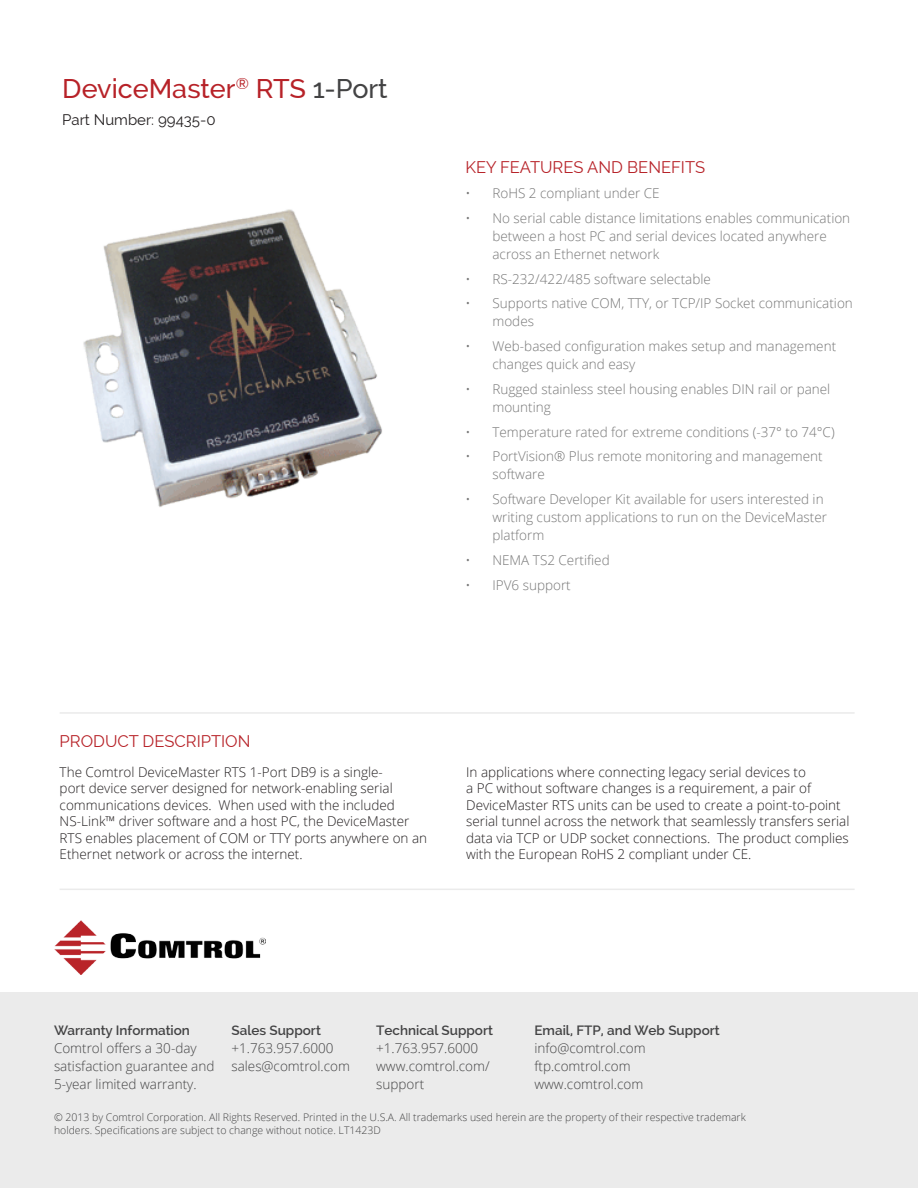
<style>
.page{position:relative;width:918px;height:1188px;background:#fff}
.page>*{position:absolute;margin:0;border:0;box-sizing:border-box;transform-origin:0 0}
.t1{font:500 27px "Raleway";color:#b72228}
.t2{font:16.5px "Raleway";color:#b72228}
.t3{font:15px "Raleway";color:#231f20}
.t4{font:300 13.5px/18px "Open Sans";color:#767676}
.t5{font:300 13.5px/16.5px "Open Sans";color:#231f20}
.t6{font:300 13.5px/18px "Open Sans";color:#434344}
.t7{font:600 13.5px "Raleway";color:#434344}
.t8{font:300 10.5px/12.6px "Open Sans";color:#434344}
.s1{color:#434344}
</style>
<div class="page">
<div style="left:0;top:993px;width:918px;height:195px;background:#ebebeb"></div>
<img style="left:55px;top:920px;width:210px;height:55px">
<img style="left:83px;top:209px;width:299px;height:298px">
<hr style="left:60px;top:712px;width:795px;height:2px;background:#ebebeb">
<hr style="left:60px;top:889px;width:795px;height:1px;background:#ebebeb">
<h1 class="t1" style="left:62px;top:72px;width:327px">DeviceMaster<sup>®</sup> RTS <span class="s1">1-Port</span></h1>
<p class="t3" style="left:62px;top:114px;width:155px">Part Number: 99435-0</p>
<p class="t2" style="left:465px;top:161px;width:241px">KEY FEATURES AND BENEFITS</p>
<p class="t4" style="left:465px;top:186px;width:196px">• RoHS 2 compliant under CE</p>
<p class="t4" style="left:492px;top:210px;width:359px;text-indent:-27px">• No serial cable distance limitations enables communication between a host PC and serial devices located anywhere across an Ethernet network</p>
<p class="t4" style="left:465px;top:271px;width:247px">• RS-232/422/485 software selectable</p>
<p class="t4" style="left:492px;top:296px;width:362px;text-indent:-27px">• Supports native COM, TTY, or TCP/IP Socket communication modes</p>
<p class="t4" style="left:492px;top:339px;width:345px;text-indent:-27px">• Web-based configuration makes setup and management changes quick and easy</p>
<p class="t4" style="left:492px;top:381px;width:339px;text-indent:-27px">• Rugged stainless steel housing enables DIN rail or panel mounting</p>
<p class="t4" style="left:465px;top:424px;width:371px">• Temperature rated for extreme conditions (-37° to 74°C)</p>
<p class="t4" style="left:492px;top:449px;width:332px;text-indent:-27px">• PortVision® Plus remote monitoring and management software</p>
<p class="t4" style="left:492px;top:492px;width:336px;text-indent:-27px">• Software Developer Kit available for users interested in writing custom applications to run on the DeviceMaster platform</p>
<p class="t4" style="left:465px;top:552px;width:146px">• NEMA TS2 Certified</p>
<p class="t4" style="left:465px;top:577px;width:107px">• IPV6 support</p>
<p class="t2" style="left:60px;top:735px;width:192px">PRODUCT DESCRIPTION</p>
<p class="t5" style="left:60px;top:763px;width:369px">The Comtrol DeviceMaster RTS 1-Port DB9 is a single-<br>port device server designed for network-enabling serial communications devices. When used with the included NS-Link™ driver software and a host PC, the DeviceMaster RTS enables placement of COM or TTY ports anywhere on an Ethernet network or across the internet.</p>
<p class="t5" style="left:466px;top:763px;width:385px">In applications where connecting legacy serial devices to<br>a PC without software changes is a requirement, a pair of DeviceMaster RTS units can be used to create a point-to-point serial tunnel across the network that seamlessly transfers serial data via TCP or UDP socket connections. The product complies with the European RoHS 2 compliant under CE.</p>
<p class="t7" style="left:54px;top:1025px;width:137px">Warranty Information</p>
<p class="t6" style="left:54px;top:1039px;width:162px">Comtrol offers a 30-day satisfaction guarantee and<br>5-year limited warranty.</p>
<p class="t7" style="left:231px;top:1025px;width:91px">Sales Support</p>
<p class="t6" style="left:231px;top:1038px;width:120px">+1.763.957.6000 sales@comtrol.com</p>
<p class="t7" style="left:376px;top:1025px;width:118px">Technical Support</p>
<p class="t6" style="left:376px;top:1038px;width:115px">+1.763.957.6000 www.comtrol.com/ support</p>
<p class="t7" style="left:534px;top:1025px;width:187px">Email, FTP, and Web Support</p>
<p class="t6" style="left:534px;top:1038px;width:113px">info@comtrol.com ftp.comtrol.com www.comtrol.com</p>
<p class="t8" style="left:54px;top:1111px;width:693px">© 2013 by Comtrol Corporation. All Rights Reserved. Printed in the U.S.A. All trademarks used herein are the property of their respective trademark holders. Specifications are subject to change without notice. LT1423D</p>
</div>
